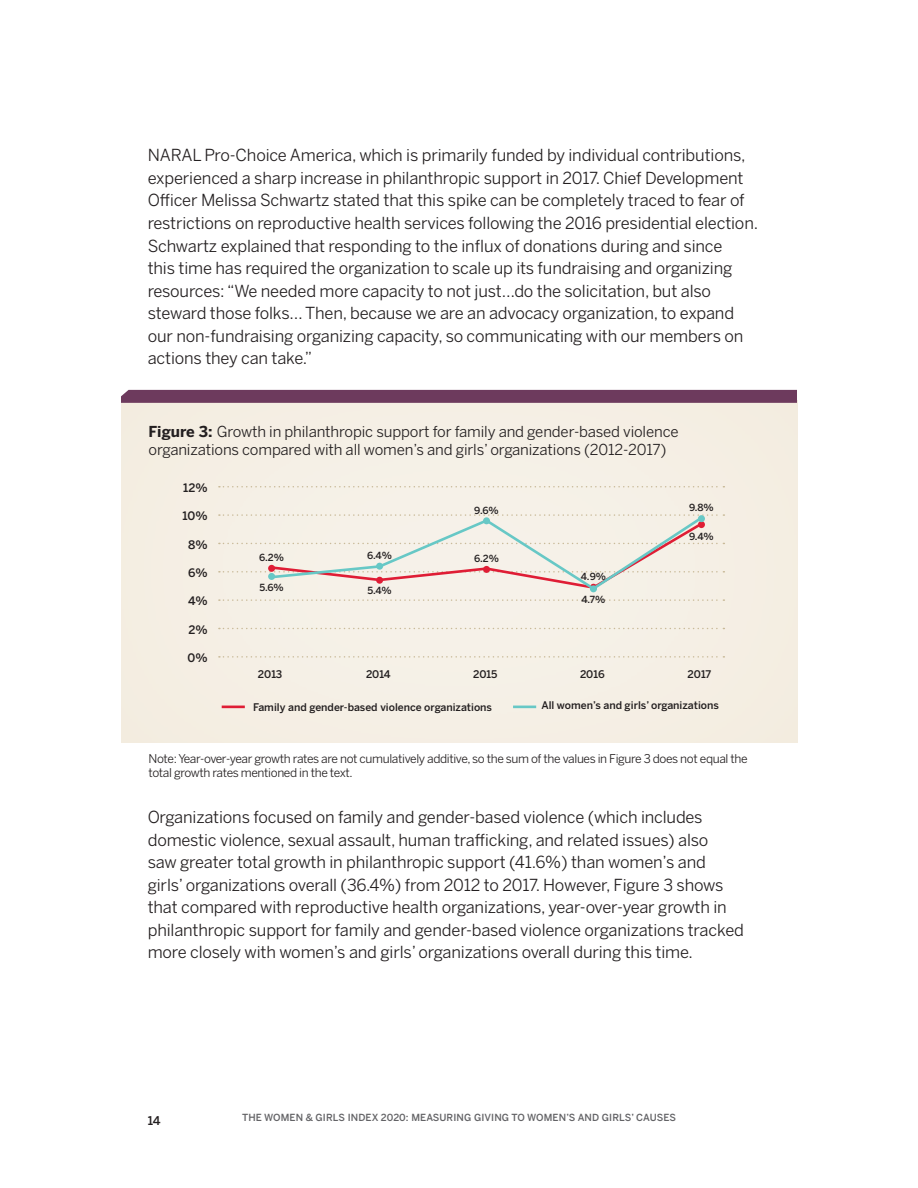
<style>
.page{position:relative;width:918px;height:1188px;background:#fff}
.page>*{position:absolute;margin:0;border:0;box-sizing:border-box;transform-origin:0 0}
.t1{font:16.5px/22.5px "Benton Sans";letter-spacing:-.01em;color:#231f20}
.t2{font:15px/18px "Benton Sans";letter-spacing:-.01em;color:#231f20}
.t3{font:12px/14.4px "Benton Sans";letter-spacing:-.03em;color:#231f20}
.t4{font:500 12px "Benton Sans";color:#231f20}
.t5{font:500 11.7px "Benton Sans";color:#231f20}
.t6{font:500 10.5px "Benton Sans";color:#231f20}
.t7{font:500 9.75px "Benton Sans";letter-spacing:.01em;color:#636366}
.t8{font:500 9.75px "Benton Sans";color:#231f20}
.s1{font-weight:700}
</style>
<div class="page">
<div style="left:121px;top:398px;width:676px;height:345px;background:#f5efe5"></div>
<hr style="left:222px;top:706px;width:23px;height:2px;background:#df1d35">
<hr style="left:513px;top:706px;width:23px;height:2px;background:#67c8c6">
<svg style="left:219px;top:656px;width:505px;height:2px"></svg>
<svg style="left:219px;top:628px;width:505px;height:1px"></svg>
<svg style="left:121px;top:390px;width:676px;height:13px;background:#6f3c5f"></svg>
<svg style="left:219px;top:486px;width:505px;height:1px"></svg>
<svg style="left:219px;top:599px;width:505px;height:2px"></svg>
<svg style="left:219px;top:514px;width:505px;height:78px"></svg>
<p class="t1" style="left:148px;top:144px;width:612px">NARAL Pro-Choice America, which is primarily funded by individual contributions, experienced a sharp increase in philanthropic support in 2017. Chief Development Ofcer Melissa Schwartz stated that this spike can be completely traced to fear of restrictions on reproductive health services following the 2016 presidential election.<br>Schwartz explained that responding to the infux of donations during and since<br>this time has required the organization to scale up its fundraising and organizing resources: “We needed more capacity to not just…do the solicitation, but also steward those folks… Then, because we are an advocacy organization, to expand our non-fundraising organizing capacity, so communicating with our members on actions they can take.”</p>
<p class="t2" style="left:148px;top:423px;width:532px"><span class="s1">Figure 3:</span> Growth in philanthropic support for family and gender-based violence organizations compared with all women’s and girls’ organizations (2012-2017)</p>
<p class="t5" style="left:183px;top:480px;width:26px">12%</p>
<p class="t5" style="left:183px;top:509px;width:27px">10%</p>
<p class="t5" style="left:188px;top:537px;width:21px">8%</p>
<p class="t5" style="left:188px;top:566px;width:21px">6%</p>
<p class="t5" style="left:188px;top:594px;width:21px">4%</p>
<p class="t5" style="left:189px;top:622px;width:21px">2%</p>
<p class="t5" style="left:188px;top:651px;width:22px">0%</p>
<p class="t8" style="left:259px;top:552px;width:26px">6.2%</p>
<p class="t8" style="left:367px;top:549px;width:26px">6.4%</p>
<p class="t8" style="left:259px;top:581px;width:26px">5.6%</p>
<p class="t8" style="left:367px;top:585px;width:26px">5.4%</p>
<p class="t8" style="left:474px;top:504px;width:26px">9.6%</p>
<p class="t8" style="left:474px;top:553px;width:26px">6.2%</p>
<p class="t8" style="left:581px;top:570px;width:27px">4.9%</p>
<p class="t8" style="left:581px;top:594px;width:26px">4.7%</p>
<p class="t8" style="left:689px;top:502px;width:26px">9.8%</p>
<p class="t8" style="left:689px;top:531px;width:26px">9.4%</p>
<p class="t6" style="left:258px;top:667px;width:26px">2013</p>
<p class="t6" style="left:366px;top:667px;width:26px">2014</p>
<p class="t6" style="left:473px;top:667px;width:26px">2015</p>
<p class="t6" style="left:580px;top:667px;width:26px">2016</p>
<p class="t6" style="left:688px;top:667px;width:25px">2017</p>
<p class="t6" style="left:253px;top:700px;width:240px">Family and gender-based violence organizations</p>
<p class="t6" style="left:541px;top:699px;width:179px">All women’s and girls’ organizations</p>
<p class="t3" style="left:148px;top:751px;width:601px">Note: Year-over-year growth rates are not cumulatively additive, so the sum of the values in Figure 3 does not equal the total growth rates mentioned in the text.</p>
<p class="t1" style="left:148px;top:806px;width:598px">Organizations focused on family and gender-based violence (which includes domestic violence, sexual assault, human trafcking, and related issues) also<br>saw greater total growth in philanthropic support (41.6%) than women’s and girls’ organizations overall (36.4%) from 2012 to 2017. However, Figure 3 shows that compared with reproductive health organizations, year-over-year growth in philanthropic support for family and gender-based violence organizations tracked more closely with women’s and girls’ organizations overall during this time.</p>
<p class="t4" style="left:148px;top:1114px;width:14px">14</p>
<p class="t7" style="left:242px;top:1112px;width:435px">THE WOMEN &amp; GIRLS INDEX 2020: MEASURING GIVING TO WOMEN’S AND GIRLS’ CAUSES</p>
</div>
